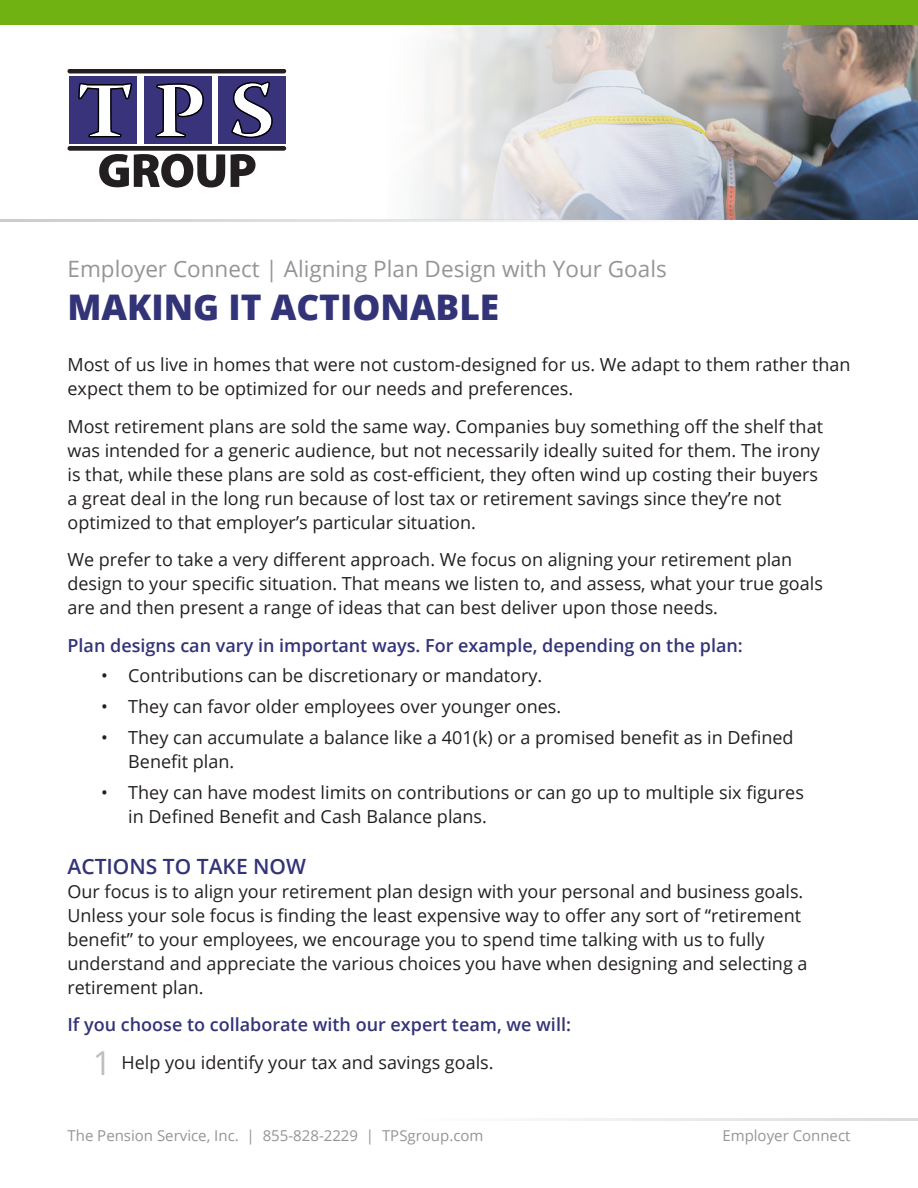
<style>
.page{position:relative;width:918px;height:1188px;background:#fff}
.page>*{position:absolute;margin:0;border:0;box-sizing:border-box;transform-origin:0 0}
.t1{font:800 35.25px "Open Sans";color:#333378}
.Basic_Body_Paragraph{font:33px "Open Sans";color:#bcbdc0}
.t2{font:22.5px "Open Sans";color:#939598}
.t3{font:600 21px "Open Sans";color:#333378}
.t4{font:18px/24px "Open Sans";color:#231f20}
.t5{font:600 18px "Open Sans";color:#333378}
.t6{font:15px "Open Sans";color:#939598}
</style>
<div class="page">
<img style="left:388px;top:24px;width:530px;height:195px">
<hr style="left:0;top:219px;width:728px;height:3px;background:#bcbdc0">
<hr style="left:416px;top:1118px;width:502px;height:2px;background:#bcbdc0">
<div style="left:0;top:0;width:918px;height:24px;background:#6fb212"></div>
<svg style="left:99px;top:153px;width:126px;height:35px"></svg>
<svg style="left:231px;top:154px;width:25px;height:33px"></svg>
<div style="left:68px;top:146px;width:218px;height:5px;background:#231f20;border-radius:2px"></div>
<hr style="left:68px;top:69px;width:218px;height:4px;background:#231f20;border-radius:2px">
<div style="left:70px;top:76px;width:67px;height:68px;background:#38337a"></div>
<div style="left:144px;top:76px;width:67px;height:68px;background:#38337a"></div>
<div style="left:218px;top:76px;width:67px;height:68px;background:#38337a"></div>
<svg style="left:78px;top:83px;width:54px;height:54px"></svg>
<svg style="left:155px;top:83px;width:49px;height:54px"></svg>
<svg style="left:231px;top:82px;width:42px;height:56px"></svg>
<p class="t2" style="left:68px;top:253px;width:601px">Employer Connect | Aligning Plan Design with Your Goals</p>
<p class="t1" style="left:68px;top:281px;width:433px">MAKING IT ACTIONABLE</p>
<p class="t4" style="left:68px;top:352px;width:785px">Most of us live in homes that were not custom-designed for us. We adapt to them rather than expect them to be optimized for our needs and preferences.</p>
<p class="t4" style="left:68px;top:414px;width:757px">Most retirement plans are sold the same way. Companies buy something off the shelf that was intended for a generic audience, but not necessarily ideally suited for them. The irony is that, while these plans are sold as cost-efficient, they often wind up costing their buyers a great deal in the long run because of lost tax or retirement savings since they’re not optimized to that employer’s particular situation.</p>
<p class="t4" style="left:68px;top:547px;width:757px">We prefer to take a very different approach. We focus on aligning your retirement plan design to your specific situation. That means we listen to, and assess, what your true goals are and then present a range of ideas that can best deliver upon those needs.</p>
<p class="t5" style="left:68px;top:633px;width:677px">Plan designs can vary in important ways. For example, depending on the plan:</p>
<p class="t4" style="left:101px;top:663px;width:443px">• Contributions can be discretionary or mandatory.</p>
<p class="t4" style="left:101px;top:694px;width:462px">• They can favor older employees over younger ones.</p>
<p class="t4" style="left:128px;top:725px;width:667px;text-indent:-27px">• They can accumulate a balance like a 401(k) or a promised benefit as in Defined<br>Benefit plan.</p>
<p class="t4" style="left:128px;top:780px;width:677px;text-indent:-27px">• They can have modest limits on contributions or can go up to multiple six figures in Defined Benefit and Cash Balance plans.</p>
<p class="t3" style="left:68px;top:852px;width:240px">ACTIONS TO TAKE NOW</p>
<p class="t4" style="left:68px;top:879px;width:742px">Our focus is to align your retirement plan design with your personal and business goals.<br>Unless your sole focus is finding the least expensive way to offer any sort of “retirement benefit” to your employees, we encourage you to spend time talking with us to fully understand and appreciate the various choices you have when designing and selecting a retirement plan.</p>
<p class="t5" style="left:68px;top:1012px;width:505px">If you choose to collaborate with our expert team, we will:</p>
<p class="Basic_Body_Paragraph" style="left:93px;top:1040px;width:20px">1</p>
<p class="t4" style="left:122px;top:1050px;width:374px">Help you identify your tax and savings goals.</p>
<p class="t6" style="left:68px;top:1125px;width:418px">The Pension Service, Inc. | 855-828-2229 | TPSgroup.com</p>
<p class="t6" style="left:722px;top:1125px;width:130px">Employer Connect</p>
</div>
